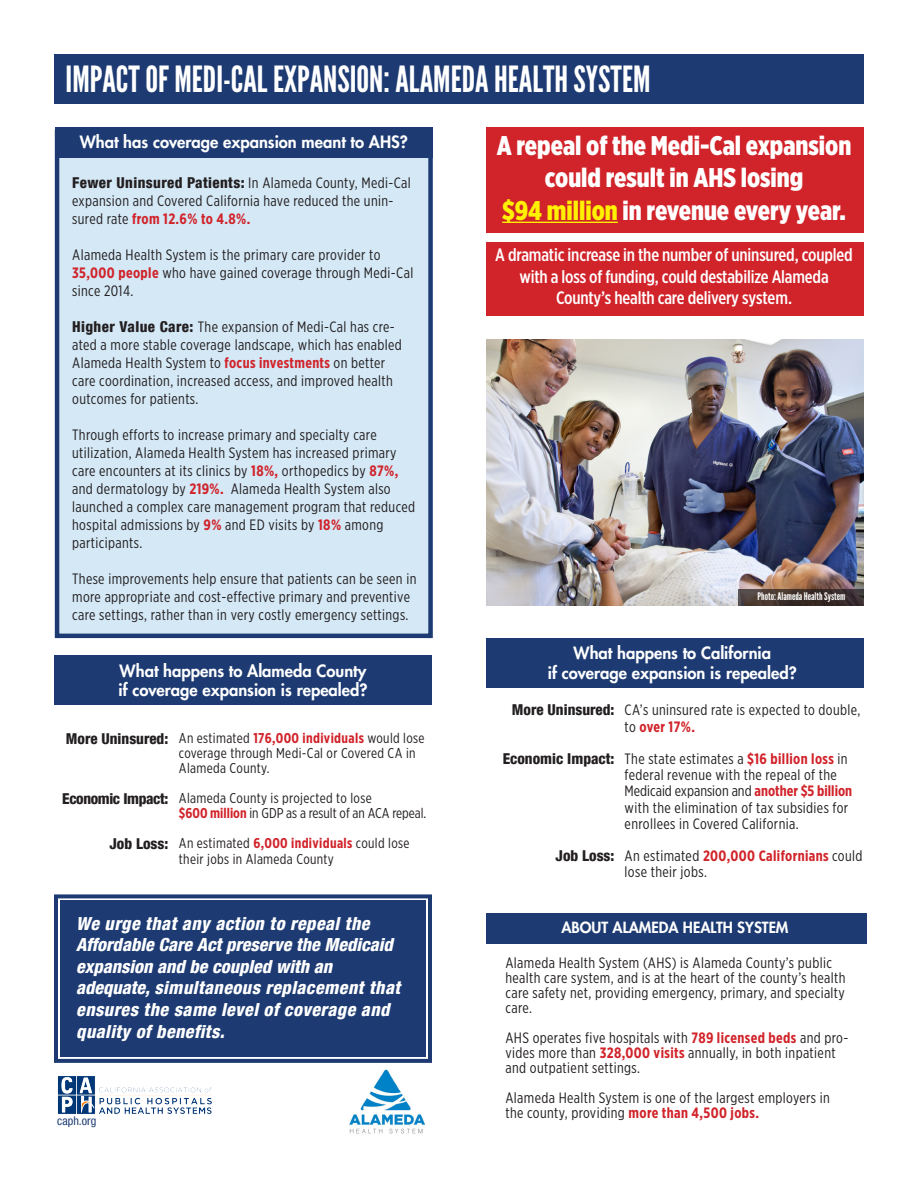
<style>
.page{position:relative;width:918px;height:1188px;background:#fff}
.page>*{position:absolute;margin:0;border:0;box-sizing:border-box;transform-origin:0 0}
.t1{font:36px "League Gothic";color:#fff}
.t2{font:900 27px/32.4px "Gotham X Narrow";color:#fff;text-align:center}
.t3{font:italic 800 condensed 18px/21.6px "Helvetica Neue LT Com";letter-spacing:.025em;color:#fff}
.t4{font:500 18px/21.6px "Gotham X Narrow";letter-spacing:-.01em;color:#fff;text-align:center}
.t5{font:800 16.5px/19.8px "Futura LT";color:#fff}
.t6{font:15px/18px "Gotham X Narrow";letter-spacing:.025em;color:#231f20}
.t7{font:800 condensed 15px "Helvetica Neue LT Com";color:#231f20}
.t8{font:800 15px "Futura LT";color:#fff}
.t9{font:800 condensed 15px "Helvetica Neue LT Com";letter-spacing:-.025em;color:#231f20}
.t10{font:14.25px/15px "Gotham X Narrow";letter-spacing:.025em;color:#231f20}
.t11{font:condensed 12px "Helvetica Neue LT Com";color:#1d3b72}
.t12{font:10.5px "League Gothic";color:#fff}
.s1{font-family:"Helvetica Neue LT Com";font-weight:800;font-stretch:condensed}
.s2{font-weight:700;color:#d1232a}
.s3{color:#fff101}
</style>
<div class="page">
<div style="left:55px;top:130px;width:378px;height:508px;background:#d4e8f6;border:4px solid #1d3b72"></div>
<div style="left:54px;top:54px;width:810px;height:50px;background:#1d3b72"></div>
<div style="left:486px;top:913px;width:380px;height:31px;background:#1d3b72"></div>
<img style="left:57px;top:1076px;width:155px;height:38px">
<div style="left:486px;top:128px;width:378px;height:188px;background:#d1232a"></div>
<hr style="left:502px;top:222px;width:116px;height:1px;background:#fff101">
<div style="left:486px;top:233px;width:378px;height:9px;background:#fff"></div>
<div style="left:55px;top:128px;width:378px;height:30px;background:#1d3b72"></div>
<div style="left:54px;top:656px;width:378px;height:49px;background:#1d3b72"></div>
<div style="left:486px;top:638px;width:378px;height:49px;background:#1d3b72"></div>
<img style="left:486px;top:340px;width:378px;height:266px">
<svg style="left:739px;top:589px;width:125px;height:17px;background:#40322e"></svg>
<div style="left:54px;top:894px;width:378px;height:169px;background:#1d3b72"></div>
<div style="left:62px;top:902px;width:362px;height:153px;border:4px solid #1d3b72"></div>
<img style="left:349px;top:1069px;width:77px;height:65px">
<p class="t1" style="left:66px;top:58px;width:586px">IMPACT OF MEDI-CAL EXPANSION: ALAMEDA HEALTH SYSTEM</p>
<p class="t5" style="left:80px;top:132px;width:330px">What has coverage expansion meant to AHS?</p>
<p class="t6" style="left:72px;top:174px;width:340px"><span class="s1">Fewer Uninsured Patients:</span> In Alameda County, Medi-Cal expansion and Covered California have reduced the unin&shy;sured rate <span class="s2">from 12.6% to 4.8%.</span></p>
<p class="t6" style="left:72px;top:246px;width:343px">Alameda Health System is the primary care provider to<br><span class="s2">35,000 people</span> who have gained coverage through Medi-Cal since 2014.</p>
<p class="t6" style="left:72px;top:318px;width:331px"><span class="s1">Higher Value Care:</span> The expansion of Medi-Cal has cre&shy;ated a more stable coverage landscape, which has enabled Alameda Health System to <span class="s2">focus investments</span> on better care coordination, increased access, and improved health outcomes for patients.</p>
<p class="t6" style="left:72px;top:426px;width:344px">Through efforts to increase primary and specialty care utilization, Alameda Health System has increased primary care encounters at its clinics by <span class="s2">18%,</span> orthopedics by <span class="s2">87%, </span>and dermatology by <span class="s2">219%.</span> Alameda Health System also launched a complex care management program that reduced hospital admissions by <span class="s2">9%</span> and ED visits by <span class="s2">18%</span> among participants.</p>
<p class="t6" style="left:72px;top:570px;width:346px">These improvements help ensure that patients can be seen in more appropriate and cost-effective primary and preventive care settings, rather than in very costly emergency settings.</p>
<p class="t5" style="left:119px;top:660px;width:250px">What happens to Alameda County if coverage expansion is repealed?</p>
<p class="t7" style="left:66px;top:729px;width:104px">More Uninsured:</p>
<p class="t9" style="left:62px;top:789px;width:108px">Economic Impact:</p>
<p class="t7" style="left:109px;top:834px;width:60px">Job Loss:</p>
<p class="t10" style="left:179px;top:731px;width:247px">An estimated <span class="s2">176,000 individuals</span> would lose coverage through Medi-Cal or Covered CA in<br>Alameda County.</p>
<p class="t10" style="left:179px;top:791px;width:249px">Alameda County is projected to lose<br><span class="s2">$600 million</span> in GDP as a result of an ACA repeal.</p>
<p class="t10" style="left:179px;top:835px;width:232px;line-height:16.2px">An estimated <span class="s2">6,000 individuals</span> could lose their jobs in Alameda County</p>
<p class="t3" style="left:76px;top:912px;width:325px">We urge that any action to repeal the Affordable Care Act preserve the Medicaid expansion and be coupled with an adequate, simultaneous replacement that ensures the same level of coverage and quality of benefits.</p>
<p class="t11" style="left:57px;top:1114px;width:40px">caph.org</p>
<p class="t2" style="left:497px;top:129px;width:356px">A repeal of the Medi-Cal expansion could result in AHS losing<br><span class="s3">$94 million</span> in revenue every year.</p>
<p class="t4" style="left:495px;top:244px;width:359px">A dramatic increase in the number of uninsured, coupled with a loss of funding, could destabilize Alameda<br>County’s health care delivery system.</p>
<p class="t12" style="left:758px;top:590px;width:89px">Photo: Alameda Health System</p>
<p class="t5" style="left:548px;top:643px;width:250px;text-align:center">What happens to California<br>if coverage expansion is repealed?</p>
<p class="t7" style="left:512px;top:701px;width:104px">More Uninsured:</p>
<p class="t7" style="left:503px;top:749px;width:113px">Economic Impact:</p>
<p class="t6" style="left:625px;top:702px;width:237px;line-height:16.2px">CA’s uninsured rate is expected to double, to <span class="s2">over 17%.</span></p>
<p class="t6" style="left:625px;top:750px;width:229px;line-height:16.2px">The state estimates a <span class="s2">$16 billion loss</span> in federal revenue with the repeal of the Medicaid expansion and <span class="s2">another $5 billion </span>with the elimination of tax subsidies for enrollees in Covered California.</p>
<p class="t6" style="left:625px;top:848px;width:239px;line-height:16.2px">An estimated <span class="s2">200,000 Californians</span> could lose their jobs.</p>
<p class="t7" style="left:556px;top:847px;width:60px">Job Loss:</p>
<p class="t8" style="left:561px;top:917px;width:229px">ABOUT ALAMEDA HEALTH SYSTEM</p>
<p class="t6" style="left:505px;top:955px;width:342px;line-height:15px">Alameda Health System (AHS) is Alameda County’s public health care system, and is at the heart of the county’s health care safety net, providing emergency, primary, and specialty care.</p>
<p class="t6" style="left:505px;top:1030px;width:344px;line-height:15px">AHS operates five hospitals with <span class="s2">789 licensed beds</span> and pro&shy;vides more than <span class="s2">328,000 visits</span> annually, in both inpatient and outpatient settings.</p>
<p class="t6" style="left:505px;top:1090px;width:326px;line-height:15px">Alameda Health System is one of the largest employers in the county, providing <span class="s2">more than 4,500 jobs.</span></p>
</div>
